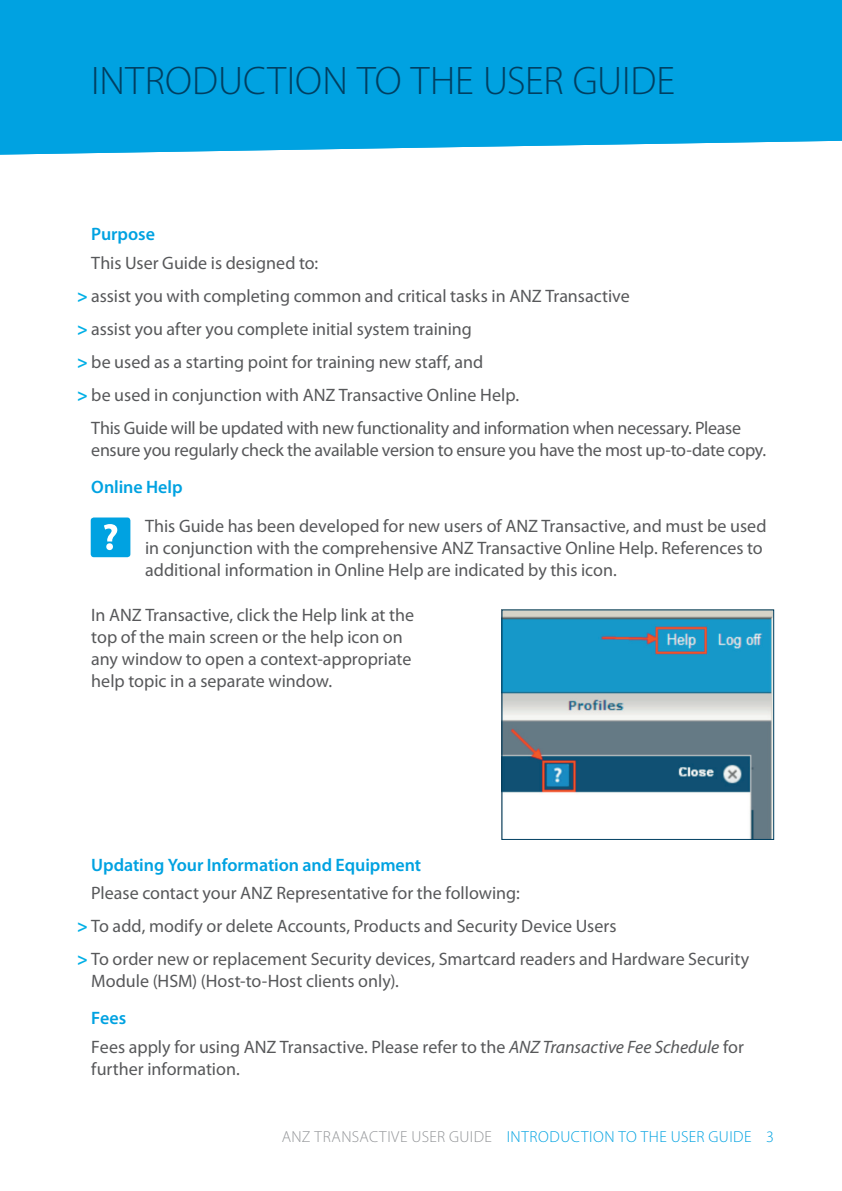
<style>
.page{position:relative;width:842px;height:1191px;background:#fff}
.page>*{position:absolute;margin:0;border:0;box-sizing:border-box;transform-origin:0 0}
.t1{font:300 40px "Myriad Pro";color:#003f61}
.t2{font:18px/33px "Myriad Pro";letter-spacing:-.005em;color:#57585a}
.t3{font:600 18px "Myriad Pro";letter-spacing:-.005em;color:#00a2e1}
.t4{font:300 16px "Myriad Pro";letter-spacing:.03em;color:#00a2e1}
.s1{font-weight:700;color:#00afe6}
.s2{font-weight:600;color:#00a2e1}
.s3{font-style:italic}
.s4{color:#939598}
</style>
<div class="page">
<div style="left:0;top:0;width:842px;height:155px;background:#00a2e1"></div>
<img style="left:504px;top:611px;width:268px;height:226px">
<div style="left:502px;top:609px;width:272px;height:230px;border:1px solid #003f61"></div>
<div style="left:91px;top:517px;width:39px;height:40px;background:#00a2e1;border-radius:3px"></div>
<svg style="left:104px;top:524px;width:13px;height:26px"></svg>
<h1 class="t1" style="left:91px;top:58px;width:581px">INTRODUCTION TO THE USER GUIDE</h1>
<p class="t3" style="left:91px;top:223px;width:65px">Purpose</p>
<p class="t2" style="left:77px;top:246px;width:554px;text-indent:14px">This User Guide is designed to:<br><span class="s1">&gt;</span> assist you with completing common and critical tasks in ANZ Transactive <span class="s1">&gt;</span> assist you after you complete initial system training<br><span class="s1">&gt;</span> be used as a starting point for training new staff, and<br><span class="s1">&gt;</span> be used in conjunction with ANZ Transactive Online Help.</p>
<p class="t2" style="left:91px;top:416px;width:675px;line-height:22px">This Guide will be updated with new functionality and information when necessary. Please ensure you regularly check the available version to ensure you have the most up-to-date copy.</p>
<p class="t3" style="left:91px;top:475px;width:93px">Online Help</p>
<p class="t2" style="left:145px;top:515px;width:623px;line-height:22px">This Guide has been developed for new users of ANZ Transactive, and must be used in conjunction with the comprehensive ANZ Transactive Online Help. References to additional information in Online Help are indicated by this icon.</p>
<p class="t2" style="left:91px;top:604px;width:324px;line-height:22px">In ANZ Transactive, click the Help link at the top of the main screen or the help icon on any window to open a context-appropriate help topic in a separate window.</p>
<p class="t3" style="left:91px;top:853px;width:331px">Updating Your Information and Equipment</p>
<p class="t2" style="left:77px;top:876px;width:674px;text-indent:14px">Please contact your ANZ Representative for the following:<br><span class="s1">&gt;</span> To add, modify or delete Accounts, Products and Security Device Users<br><span class="s1">&gt;</span> To order new or replacement Security devices, Smartcard readers and Hardware Security</p>
<p class="t2" style="left:91px;top:964px;width:308px">Module (HSM) (Host-to-Host clients only).</p>
<p class="t2" style="left:91px;top:1003px;width:654px;line-height:28.4px"><span class="s2">Fees<br></span>Fees apply for using ANZ Transactive. Please refer to the <span class="s3">ANZ Transactive Fee Schedule</span> for</p>
<p class="t2" style="left:91px;top:1051px;width:148px">further information.</p>
<p class="t4" style="left:282px;top:1127px;width:494px"><span class="s4">ANZ TRANSACTIVE USER GUIDE</span> INTRODUCTION TO THE USER GUIDE 3</p>
</div>
